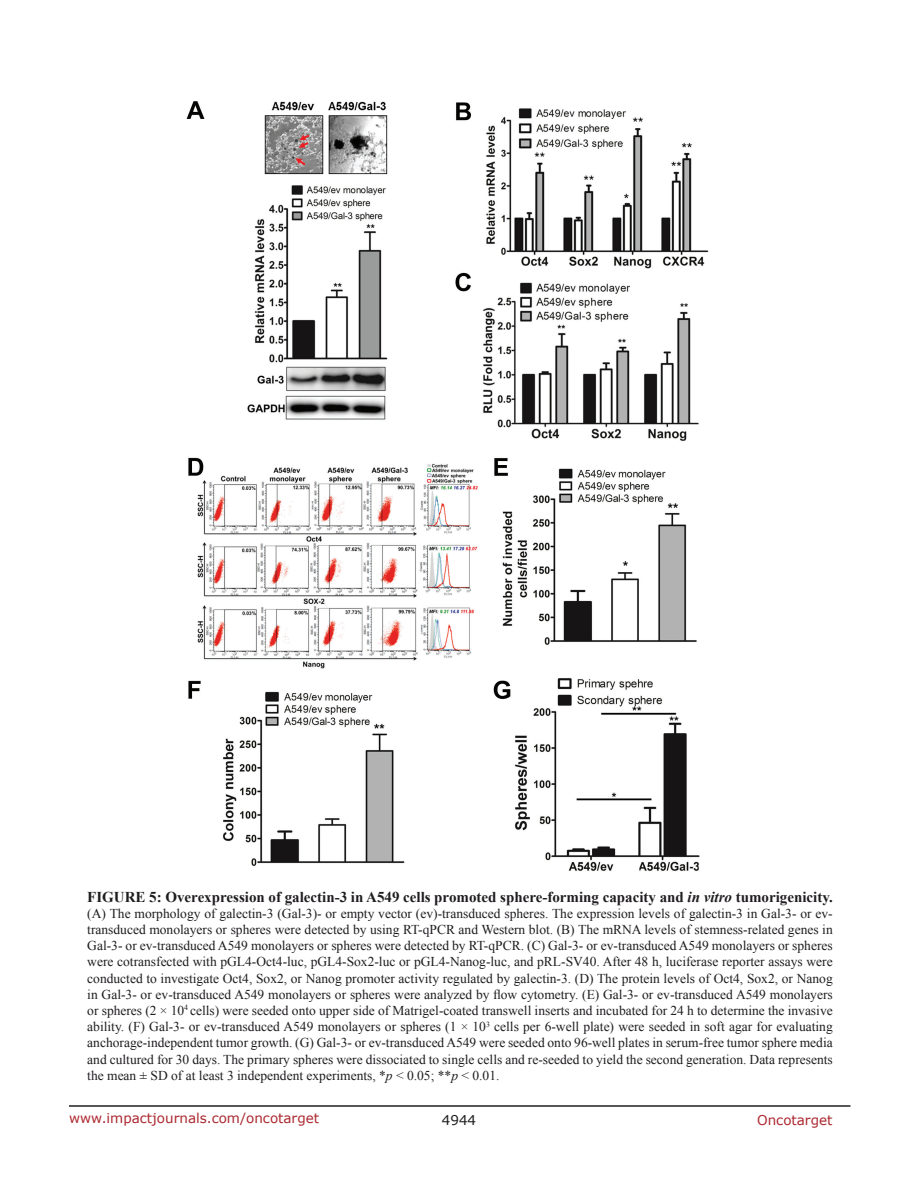
<style>
.page{position:relative;width:918px;height:1188px;background:#fff}
.page>*{position:absolute;margin:0;border:0;box-sizing:border-box;transform-origin:0 0}
.t1{font:700 15px "Times New Roman";color:#201d20}
.t2{font:13.5px/16.2px "Times New Roman";color:#201d20;text-align:justify}
.t3{font:13.5px "Verdana";color:#ac2830}
.t4{font:13.5px "Verdana";color:#201d20}
.s1{font-style:italic}
</style>
<div class="page">
<hr style="left:69px;top:1105px;width:781px;height:2px;background:#231f20">
<img style="left:186px;top:101px;width:523px;height:770px">
<p class="t1" style="left:87px;top:886px;width:747px">FIGURE 5: Overexpression of galectin-3 in A549 cells promoted sphere-forming capacity and <span class="s1">in vitro</span> tumorigenicity.</p>
<p class="t2" style="left:87px;top:905px;width:747px">(A) The morphology of galectin-3 (Gal-3)- or empty vector (ev)-transduced spheres. The expression levels of galectin-3 in Gal-3- or ev&shy;transduced monolayers or spheres were detected by using RT-qPCR and Western blot. (B) The mRNA levels of stemness-related genes in Gal-3- or ev-transduced A549 monolayers or spheres were detected by RT-qPCR. (C) Gal-3- or ev-transduced A549 monolayers or spheres were cotransfected with pGL4-Oct4-luc, pGL4-Sox2-luc or pGL4-Nanog-luc, and pRL-SV40. After 48 h, luciferase reporter assays were conducted to investigate Oct4, Sox2, or Nanog promoter activity regulated by galectin-3. (D) The protein levels of Oct4, Sox2, or Nanog in Gal-3- or ev-transduced A549 monolayers or spheres were analyzed by flow cytometry. (E) Gal-3- or ev-transduced A549 monolayers or spheres (2 × 10<sup>4</sup> cells) were seeded onto upper side of Matrigel-coated transwell inserts and incubated for 24 h to determine the invasive ability. (F) Gal-3- or ev-transduced A549 monolayers or spheres (1 × 10<sup>3</sup> cells per 6-well plate) were seeded in soft agar for evaluating anchorage-independent tumor growth. (G) Gal-3- or ev-transduced A549 were seeded onto 96-well plates in serum-free tumor sphere media and cultured for 30 days. The primary spheres were dissociated to single cells and re-seeded to yield the second generation. Data represents the mean ± SD of at least 3 independent experiments, *<span class="s1">p</span> &lt; 0.05; **<span class="s1">p</span> &lt; 0.01.</p>
<p class="t3" style="left:69px;top:1109px;width:252px">www.impactjournals.com/oncotarget</p>
<p class="t4" style="left:442px;top:1111px;width:36px">4944</p>
<p class="t3" style="left:757px;top:1111px;width:77px">Oncotarget</p>
</div>
